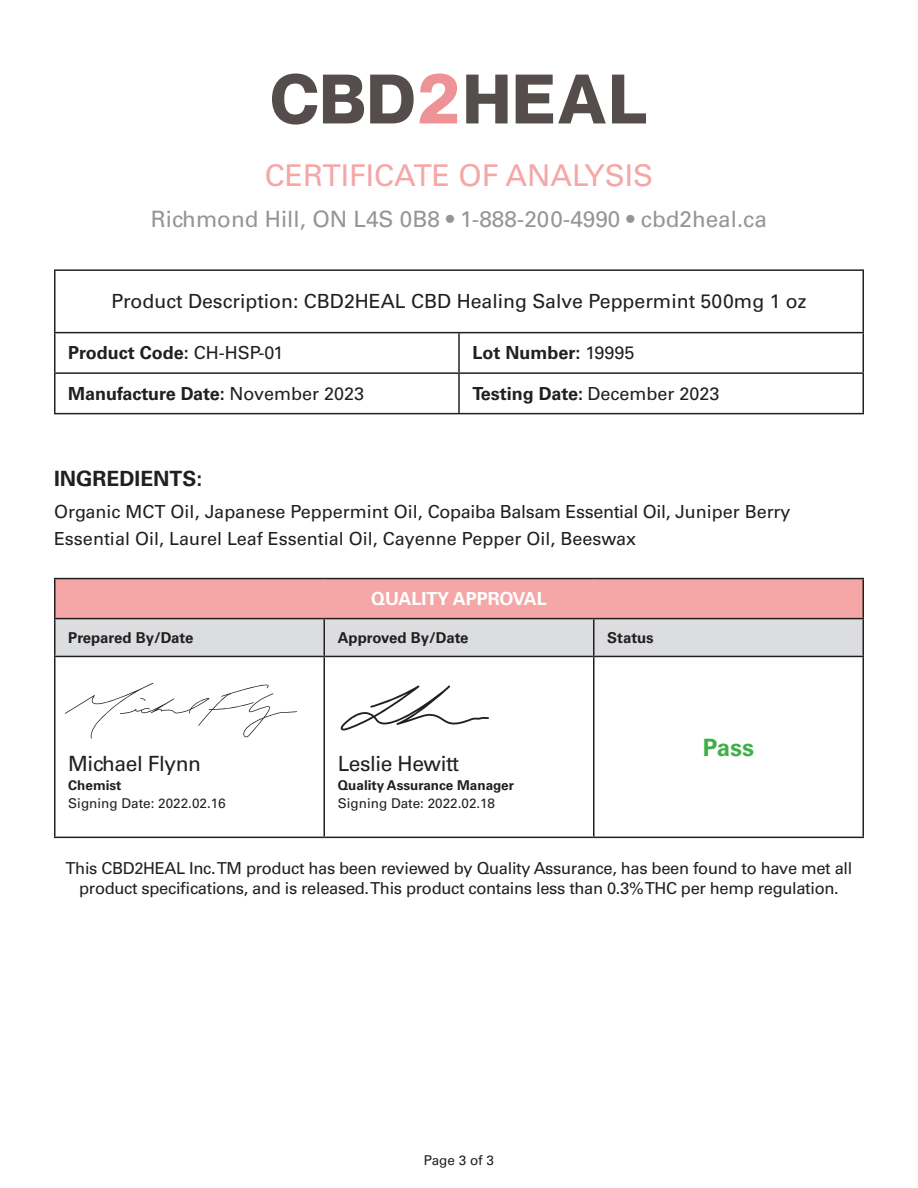
<style>
.page{position:relative;width:918px;height:1188px;background:#fff}
.page>*{position:absolute;margin:0;border:0;box-sizing:border-box;transform-origin:0 0}
.t1{font:30px "Univers LT Std";color:#f4a7a6}
.t2{font:700 24px "Univers LT Std";color:#40ae49}
.t3{font:22.5px "Univers LT Std";color:#939598}
.t4{font:21px "Univers LT Std";letter-spacing:-.02em;color:#231f20}
.t5{font:700 21px "Univers LT Std";color:#231f20}
.t6{font:19.5px "Univers LT Std";color:#231f20}
.t7{font:18px/27px "Univers LT Std";color:#231f20}
.Paragraph_Style_3{font:700 18px "Univers LT Std";color:#231f20}
.Paragraph_Style_1{font:700 18px "Univers LT Std";color:#fff}
.t8{font:16.5px/19.8px "Univers LT Std";letter-spacing:-.02em;color:#231f20;text-align:center}
.t9{font:700 15px "Univers LT Std";color:#231f20}
.t10{font:13.5px "Univers LT Std";color:#231f20}
.t11{font:700 13.5px "Univers LT Std";color:#231f20}
.s1{font-weight:400}
</style>
<div class="page">
<svg style="left:272px;top:74px;width:45px;height:51px"></svg>
<svg style="left:323px;top:75px;width:41px;height:48px"></svg>
<svg style="left:370px;top:75px;width:44px;height:48px"></svg>
<svg style="left:420px;top:74px;width:37px;height:49px"></svg>
<svg style="left:466px;top:75px;width:42px;height:48px"></svg>
<svg style="left:516px;top:75px;width:90px;height:48px"></svg>
<svg style="left:612px;top:75px;width:34px;height:48px"></svg>
<div style="left:55px;top:579px;width:808px;height:40px;background:#f4a7a6"></div>
<div style="left:56px;top:619px;width:806px;height:37px;background:#dcdddf"></div>
<hr style="left:54px;top:578px;width:270px;height:1px;background:#231f20">
<hr style="left:54px;top:579px;width:2px;height:39px;background:#231f20">
<hr style="left:324px;top:578px;width:270px;height:1px;background:#231f20">
<hr style="left:594px;top:578px;width:270px;height:1px;background:#231f20">
<hr style="left:862px;top:579px;width:2px;height:39px;background:#231f20">
<hr style="left:54px;top:618px;width:270px;height:1px;background:#231f20">
<hr style="left:54px;top:619px;width:2px;height:37px;background:#231f20">
<hr style="left:324px;top:618px;width:270px;height:1px;background:#231f20">
<hr style="left:324px;top:619px;width:1px;height:37px;background:#231f20">
<hr style="left:594px;top:618px;width:270px;height:1px;background:#231f20">
<hr style="left:593px;top:619px;width:1px;height:37px;background:#231f20">
<hr style="left:862px;top:619px;width:2px;height:37px;background:#231f20">
<hr style="left:54px;top:656px;width:270px;height:1px;background:#231f20">
<hr style="left:54px;top:657px;width:2px;height:180px;background:#231f20">
<hr style="left:324px;top:656px;width:270px;height:1px;background:#231f20">
<hr style="left:324px;top:657px;width:1px;height:180px;background:#231f20">
<hr style="left:594px;top:656px;width:270px;height:1px;background:#231f20">
<hr style="left:593px;top:657px;width:1px;height:180px;background:#231f20">
<hr style="left:862px;top:657px;width:2px;height:180px;background:#231f20">
<hr style="left:54px;top:837px;width:270px;height:1px;background:#231f20">
<hr style="left:324px;top:837px;width:270px;height:1px;background:#231f20">
<hr style="left:594px;top:837px;width:270px;height:1px;background:#231f20">
<svg style="left:66px;top:683px;width:230px;height:56px"></svg>
<svg style="left:340px;top:685px;width:149px;height:45px"></svg>
<hr style="left:54px;top:269px;width:405px;height:2px;background:#231f20">
<hr style="left:54px;top:271px;width:2px;height:61px;background:#231f20">
<hr style="left:459px;top:269px;width:405px;height:2px;background:#231f20">
<hr style="left:862px;top:271px;width:2px;height:61px;background:#231f20">
<hr style="left:54px;top:332px;width:405px;height:1px;background:#231f20">
<hr style="left:54px;top:333px;width:2px;height:39px;background:#231f20">
<hr style="left:459px;top:332px;width:405px;height:1px;background:#231f20">
<hr style="left:458px;top:333px;width:2px;height:39px;background:#231f20">
<hr style="left:862px;top:333px;width:2px;height:39px;background:#231f20">
<hr style="left:54px;top:372px;width:405px;height:2px;background:#231f20">
<hr style="left:54px;top:374px;width:2px;height:39px;background:#231f20">
<hr style="left:459px;top:372px;width:405px;height:2px;background:#231f20">
<hr style="left:458px;top:374px;width:2px;height:39px;background:#231f20">
<hr style="left:862px;top:374px;width:2px;height:39px;background:#231f20">
<hr style="left:54px;top:413px;width:405px;height:1px;background:#231f20">
<hr style="left:459px;top:413px;width:405px;height:1px;background:#231f20">
<p class="t1" style="left:265px;top:157px;width:390px">CERTIFICATE OF ANALYSIS</p>
<p class="t3" style="left:151px;top:206px;width:618px">Richmond Hill, ON L4S 0B8 • 1-888-200-4990 • cbd2heal.ca</p>
<p class="t6" style="left:111px;top:290px;width:697px">Product Description: CBD2HEAL CBD Healing Salve Peppermint 500mg 1 oz</p>
<p class="Paragraph_Style_3" style="left:68px;top:343px;width:217px">Product Code: <span class="s1">CH-HSP-01</span></p>
<p class="Paragraph_Style_3" style="left:472px;top:343px;width:163px">Lot Number: <span class="s1">19995</span></p>
<p class="Paragraph_Style_3" style="left:68px;top:383px;width:298px">Manufacture Date: <span class="s1">November 2023</span></p>
<p class="Paragraph_Style_3" style="left:472px;top:383px;width:249px">Testing Date: <span class="s1">December 2023</span></p>
<p class="t5" style="left:54px;top:466px;width:150px">INGREDIENTS:</p>
<p class="t7" style="left:54px;top:499px;width:738px">Organic MCT Oil, Japanese Peppermint Oil, Copaiba Balsam Essential Oil, Juniper Berry<br>Essential Oil, Laurel Leaf Essential Oil, Cayenne Pepper Oil, Beeswax</p>
<p class="Paragraph_Style_1" style="left:371px;top:588px;width:177px">QUALITY APPROVAL</p>
<p class="t9" style="left:68px;top:629px;width:127px">Prepared By/Date</p>
<p class="t9" style="left:338px;top:629px;width:132px">Approved By/Date</p>
<p class="t9" style="left:607px;top:629px;width:48px">Status</p>
<p class="t4" style="left:68px;top:751px;width:134px">Michael Flynn</p>
<p class="t11" style="left:68px;top:777px;width:55px">Chemist</p>
<p class="t10" style="left:68px;top:796px;width:159px">Signing Date: 2022.02.16</p>
<p class="t4" style="left:338px;top:751px;width:123px">Leslie Hewitt</p>
<p class="t11" style="left:338px;top:777px;width:178px">Quality Assurance Manager</p>
<p class="t10" style="left:338px;top:796px;width:159px">Signing Date: 2022.02.18</p>
<p class="t2" style="left:703px;top:733px;width:53px">Pass</p>
<p class="t8" style="left:66px;top:858px;width:788px">This CBD2HEAL Inc. TM product has been reviewed by Quality Assurance, has been found to have met all product specifications, and is released. This product contains less than 0.3% THC per hemp regulation.</p>
<p class="t10" style="left:424px;top:1153px;width:72px">Page 3 of 3</p>
</div>
